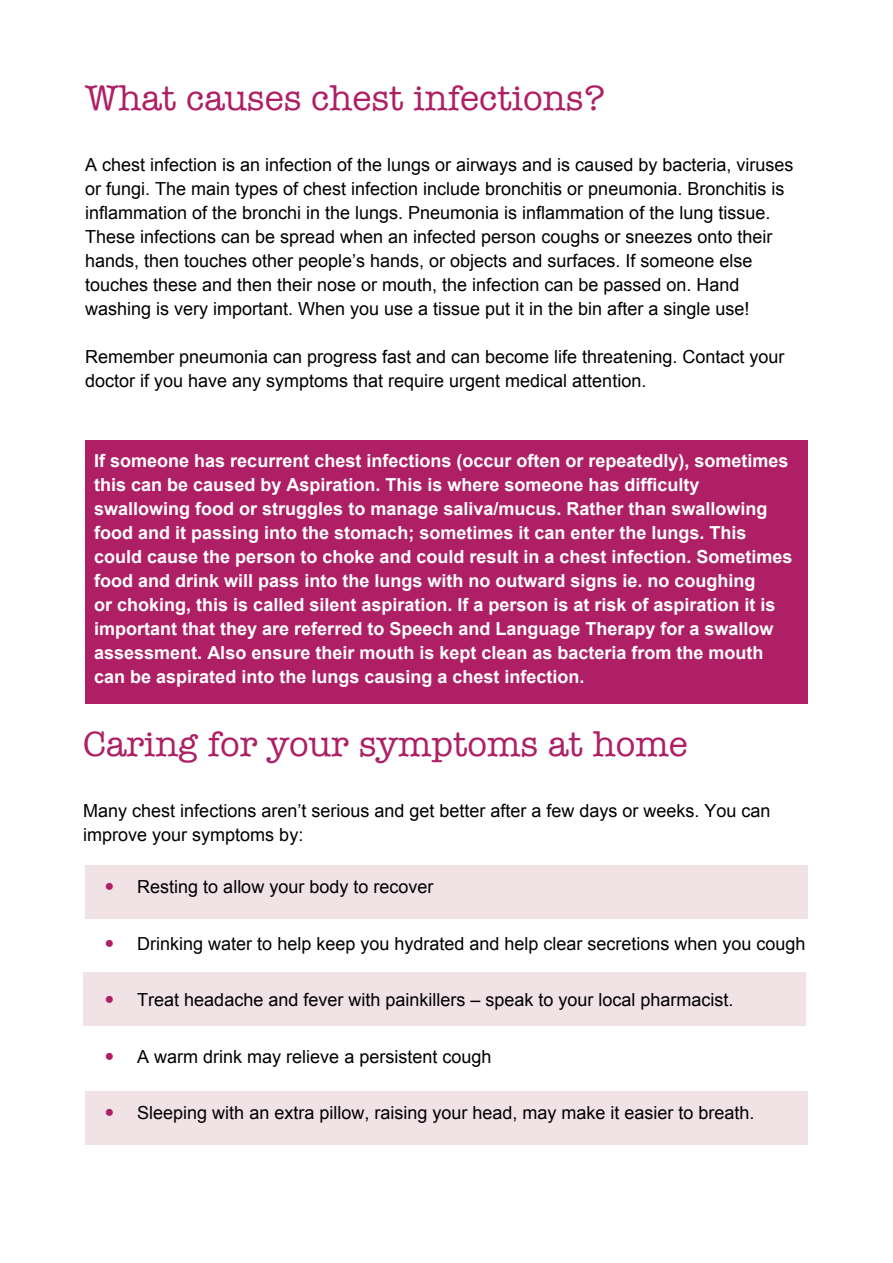
<style>
.page{position:relative;width:893px;height:1263px;background:#fff}
.page>*{position:absolute;margin:0;border:0;box-sizing:border-box;transform-origin:0 0}
.t1{font:36px "American Typewriter";color:#af1f65}
.t2{font:18px/24px "Arial";color:#000}
.t3{font:700 18px/24px "Arial";color:#fff}
</style>
<div class="page">
<div style="left:85px;top:865px;width:723px;height:54px;background:#f1e2e6"></div>
<div style="left:85px;top:440px;width:723px;height:264px;background:#af1f65"></div>
<div style="left:83px;top:972px;width:723px;height:53px;background:#f1e2e6"></div>
<div style="left:85px;top:1091px;width:723px;height:53px;background:#f1e2e6"></div>
<h1 class="t1" style="left:85px;top:70px;width:521px">What causes chest infections?</h1>
<p class="t2" style="left:85px;top:153px;width:710px">A chest infection is an infection of the lungs or airways and is caused by bacteria, viruses or fungi. The main types of chest infection include bronchitis or pneumonia. Bronchitis is inflammation of the bronchi in the lungs. Pneumonia is inflammation of the lung tissue.<br>These infections can be spread when an infected person coughs or sneezes onto their hands, then touches other people’s hands, or objects and surfaces. If someone else touches these and then their nose or mouth, the infection can be passed on. Hand washing is very important. When you use a tissue put it in the bin after a single use!</p>
<p class="t2" style="left:85px;top:345px;width:701px">Remember pneumonia can progress fast and can become life threatening. Contact your doctor if you have any symptoms that require urgent medical attention.</p>
<p class="t3" style="left:94px;top:449px;width:700px">If someone has recurrent chest infections (occur often or repeatedly), sometimes this can be caused by Aspiration. This is where someone has difficulty swallowing food or struggles to manage saliva/mucus. Rather than swallowing food and it passing into the stomach; sometimes it can enter the lungs. This could cause the person to choke and could result in a chest infection. Sometimes food and drink will pass into the lungs with no outward signs ie. no coughing<br>or choking, this is called silent aspiration. If a person is at risk of aspiration it is important that they are referred to Speech and Language Therapy for a swallow assessment. Also ensure their mouth is kept clean as bacteria from the mouth can be aspirated into the lungs causing a chest infection.</p>
<h1 class="t1" style="left:83px;top:717px;width:606px">Caring for your symptoms at home</h1>
<p class="t2" style="left:83px;top:799px;width:689px">Many chest infections aren’t serious and get better after a few days or weeks. You can improve your symptoms by:</p>
<p class="t2" style="left:137px;top:875px;width:298px">Resting to allow your body to recover</p>
<p class="t2" style="left:137px;top:932px;width:670px">Drinking water to help keep you hydrated and help clear secretions when you cough</p>
<p class="t2" style="left:137px;top:988px;width:598px">Treat headache and fever with painkillers – speak to your local pharmacist.</p>
<p class="t2" style="left:137px;top:1045px;width:356px">A warm drink may relieve a persistent cough</p>
<p class="t2" style="left:137px;top:1101px;width:619px">Sleeping with an extra pillow, raising your head, may make it easier to breath.</p>
</div>
